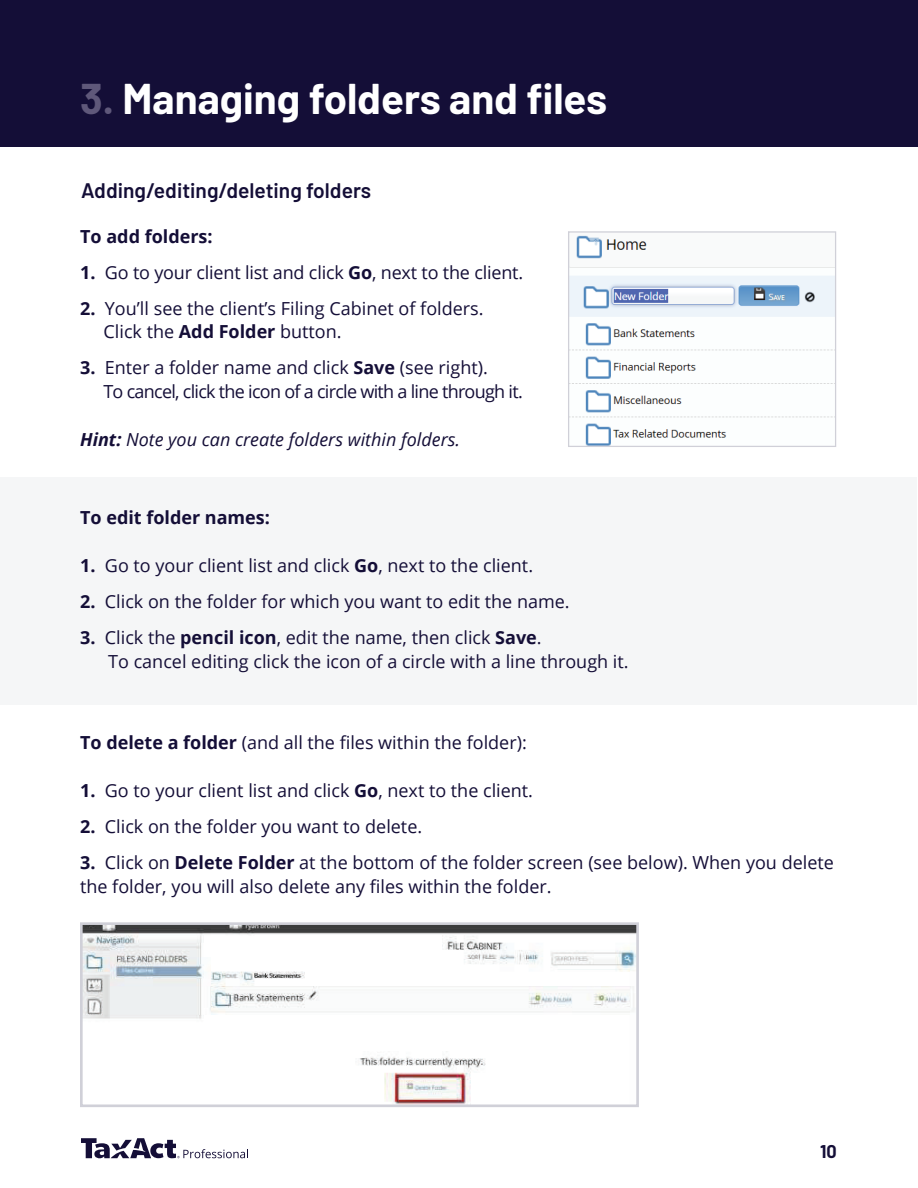
<style>
.page{position:relative;width:918px;height:1188px;background:#fff}
.page>*{position:absolute;margin:0;border:0;box-sizing:border-box;transform-origin:0 0}
.t1{font:700 42px "Barlow";color:#fff}
.t2{font:600 21px "Barlow";color:#140e37}
.t3{font:18px/24px "Open Sans";color:#140e37}
.t4{font:18px/24px "Open Sans";letter-spacing:-.04em;color:#140e37}
.t5{font:italic 18px "Open Sans";color:#140e37}
.t6{font:700 18px "Open Sans";color:#140e37}
.t7{font:700 18px "Barlow";color:#140e37}
.s1{color:#5f587a}
.s2{font-weight:700}
</style>
<div class="page">
<svg style="left:81px;top:1138px;width:167px;height:20px"></svg>
<div style="left:1px;top:477px;width:916px;height:228px;background:#f5f6f7"></div>
<div style="left:0;top:0;width:918px;height:146px;background:#140e37"></div>
<img style="left:570px;top:235px;width:264px;height:210px">
<div style="left:568px;top:231px;width:268px;height:216px;border:1px solid #d0d0d8"></div>
<img style="left:84px;top:926px;width:551px;height:177px">
<div style="left:80px;top:922px;width:559px;height:185px;border:3px solid #d0d0d8"></div>
<h1 class="t1" style="left:80px;top:68px;width:529px"><span class="s1">3.</span> Managing folders and files</h1>
<p class="t2" style="left:81px;top:175px;width:292px">Adding/editing/deleting folders</p>
<p class="t6" style="left:80px;top:223px;width:134px">To add folders:</p>
<p class="t3" style="left:80px;top:260px;width:445px"><span class="s2">1.</span> Go to your client list and click <span class="s2">Go</span>, next to the client.</p>
<p class="t3" style="left:104px;top:296px;width:382px;text-indent:-23px"><span class="s2">2.</span> You’ll see the client’s Filing Cabinet of folders.<br>Click the <span class="s2">Add Folder</span> button.</p>
<p class="t4" style="left:103px;top:356px;width:421px;text-indent:-23px"><span class="s2">3.</span> Enter a folder name and click <span class="s2">Save</span> (see right).<br>To cancel, click the icon of a circle with a line through it.</p>
<p class="t5" style="left:80px;top:428px;width:381px"><span class="s2">Hint:</span> Note you can create folders within folders.</p>
<p class="t6" style="left:80px;top:505px;width:191px">To edit folder names:</p>
<p class="t3" style="left:80px;top:553px;width:454px"><span class="s2">1.</span> Go to your client list and click <span class="s2">Go</span>, next to the client.</p>
<p class="t3" style="left:80px;top:589px;width:491px"><span class="s2">2.</span> Click on the folder for which you want to edit the name.</p>
<p class="t3" style="left:108px;top:625px;width:522px;text-indent:-28px"><span class="s2">3.</span> Click the <span class="s2">pencil icon</span>, edit the name, then click <span class="s2">Save</span>.<br>To cancel editing click the icon of a circle with a line through it.</p>
<p class="t3" style="left:80px;top:730px;width:448px"><span class="s2">To delete a folder</span> (and all the files within the folder):</p>
<p class="t3" style="left:80px;top:778px;width:454px"><span class="s2">1.</span> Go to your client list and click <span class="s2">Go</span>, next to the client.</p>
<p class="t3" style="left:80px;top:814px;width:344px"><span class="s2">2.</span> Click on the folder you want to delete.</p>
<p class="t3" style="left:80px;top:850px;width:755px"><span class="s2">3.</span> Click on <span class="s2">Delete Folder</span> at the bottom of the folder screen (see below). When you delete the folder, you will also delete any files within the folder.</p>
<p class="t7" style="left:820px;top:1139px;width:18px">10</p>
</div>
